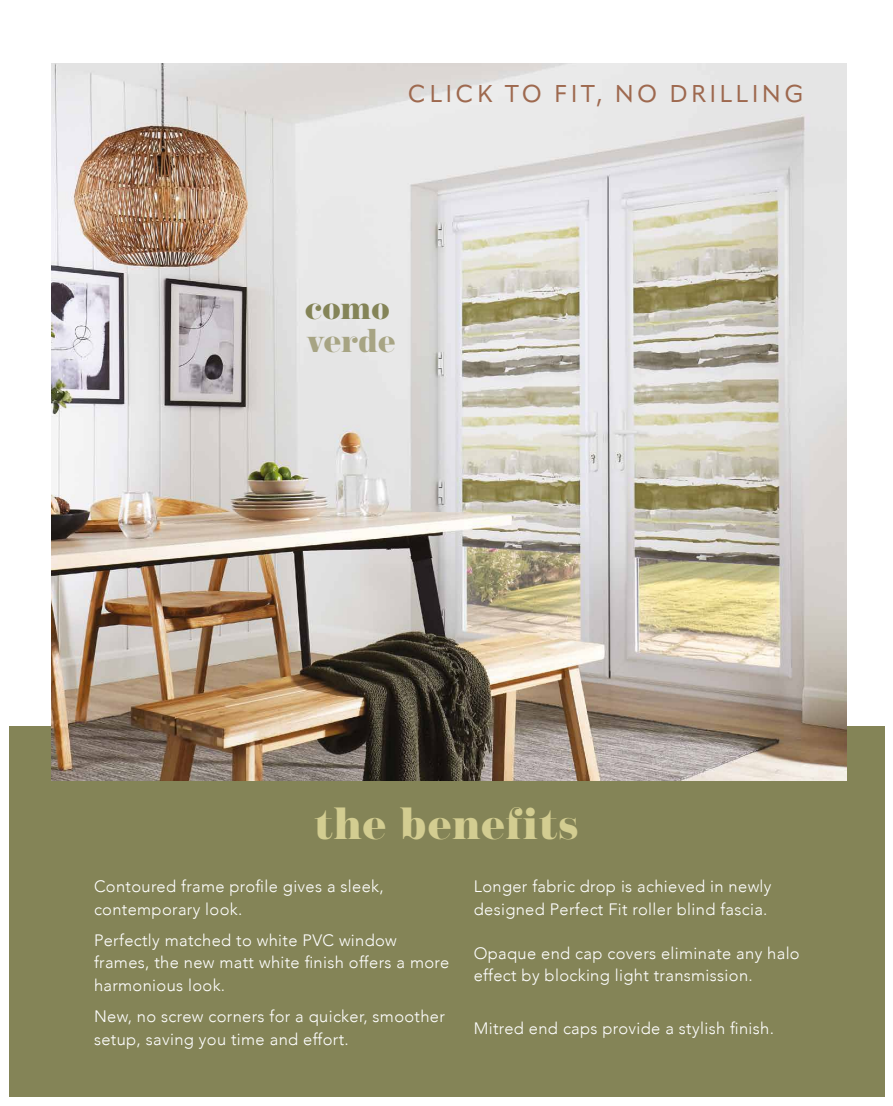
<style>
.page{position:relative;width:893px;height:1106px;background:#fff}
.page>*{position:absolute;margin:0;border:0;box-sizing:border-box;transform-origin:0 0}
.t1{font:45px "NT Josefine";letter-spacing:.02em;color:#d3cd91}
.t2{font:33px "NT Josefine";letter-spacing:.01em;color:#a7a483}
.t3{font:33px "NT Josefine";color:#848457}
.t4{font:24px "Apparat";letter-spacing:.14em;color:#9e694f}
.t5{font:300 16.5px/22.5px "Avenir";letter-spacing:.02em;color:#fff}
</style>
<div class="page">
<div style="left:9px;top:726px;width:875px;height:371px;background:#848457"></div>
<img style="left:51px;top:64px;width:795px;height:716px">
<h3 class="t4" style="left:408px;top:79px;width:397px">CLICK TO FIT, NO DRILLING</h3>
<h2 class="t3" style="left:306px;top:287px;width:85px">como</h2>
<h2 class="t2" style="left:306px;top:320px;width:91px">verde</h2>
<h1 class="t1" style="left:315px;top:795px;width:265px">the benefits</h1>
<p class="t5" style="left:94px;top:875px;width:291px">Contoured frame profile gives a sleek, contemporary look.</p>
<p class="t5" style="left:94px;top:929px;width:357px">Perfectly matched to white PVC window frames, the new matt white finish offers a more harmonious look.</p>
<p class="t5" style="left:94px;top:1005px;width:352px">New, no screw corners for a quicker, smoother setup, saving you time and effort.</p>
<p class="t5" style="left:474px;top:875px;width:299px">Longer fabric drop is achieved in newly designed Perfect Fit roller blind fascia.</p>
<p class="t5" style="left:474px;top:941px;width:327px">Opaque end cap covers eliminate any halo effect by blocking light transmission.</p>
<p class="t5" style="left:474px;top:1016px;width:302px">Mitred end caps provide a stylish finish.</p>
</div>
